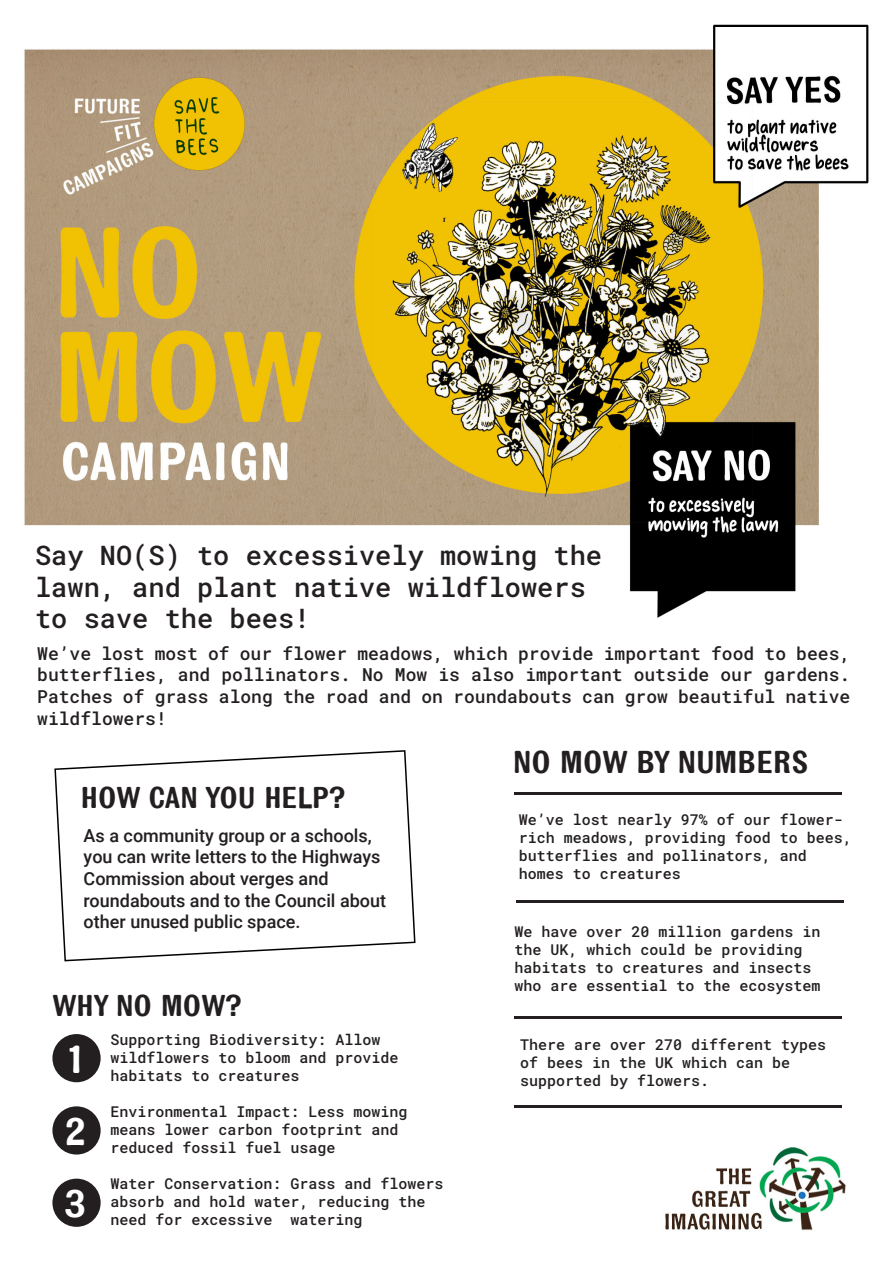
<style>
.page{position:relative;width:893px;height:1263px;background:#fff}
.page>*{position:absolute;margin:0;border:0;box-sizing:border-box;transform-origin:0 0}
.t1{font:39px "TT Marxiana Grotesque";color:#fff}
.t2{font:31.5px "TT Marxiana Grotesque";color:#231f20}
.t3{font:30px "TT Marxiana Grotesque";color:#231f20}
.t4{font:27px/31.5px "Roboto Mono";color:#231f20}
.t5{font:18px/21.6px "Roboto Mono";color:#231f20;text-align:justify}
.t6{font:500 18px/21.6px "Roboto";color:#231f20}
.t7{font:15px/18px "Roboto Mono";color:#231f20}
</style>
<div class="page">
<div style="left:52px;top:1034px;width:49px;height:48px;background:#231f20;border-radius:50%"></div>
<div style="left:52px;top:1106px;width:49px;height:48px;background:#231f20;border-radius:50%"></div>
<div style="left:52px;top:1179px;width:49px;height:48px;background:#231f20;border-radius:50%"></div>
<img style="left:24px;top:24px;width:845px;height:594px">
<svg style="left:54px;top:750px;width:362px;height:212px"></svg>
<hr style="left:516px;top:900px;width:327px;height:3px;background:#231f20">
<hr style="left:514px;top:1016px;width:328px;height:3px;background:#231f20">
<hr style="left:514px;top:1105px;width:328px;height:3px;background:#231f20">
<hr style="left:514px;top:792px;width:328px;height:3px;background:#231f20">
<img style="left:665px;top:1147px;width:181px;height:84px">
<p class="t4" style="left:35px;top:539px;width:569px">Say NO(S) to excessively mowing the lawn, and plant native wildflowers to save the bees!</p>
<p class="t5" style="left:37px;top:642px;width:815px">We’ve lost most of our flower meadows, which provide important food to bees, butterflies, and pollinators. No Mow is also important outside our gardens.<br>Patches of grass along the road and on roundabouts can grow beautiful native wildflowers!</p>
<p class="t3" style="left:81px;top:780px;width:266px">HOW CAN YOU HELP?</p>
<p class="t6" style="left:84px;top:824px;width:304px">As a community group or a schools, you can write letters to the Highways<br>Commission about verges and roundabouts and to the Council about other unused public space.</p>
<p class="t3" style="left:52px;top:987px;width:191px">WHY NO MOW?</p>
<p class="t1" style="left:68px;top:1036px;width:16px">1</p>
<p class="t1" style="left:64px;top:1108px;width:24px">2</p>
<p class="t1" style="left:64px;top:1180px;width:24px">3</p>
<p class="t7" style="left:111px;top:1030px;width:290px">Supporting Biodiversity: Allow wildflowers to bloom and provide habitats to creatures</p>
<p class="t7" style="left:111px;top:1102px;width:299px">Environmental Impact: Less mowing means lower carbon footprint and reduced fossil fuel usage</p>
<p class="t7" style="left:111px;top:1174px;width:335px">Water Conservation: Grass and flowers absorb and hold water, reducing the need for excessive watering</p>
<p class="t2" style="left:513px;top:743px;width:297px">NO MOW BY NUMBERS</p>
<p class="t7" style="left:519px;top:810px;width:335px">We’ve lost nearly 97% of our flower&shy;rich meadows, providing food to bees, butterflies and pollinators, and homes to creatures</p>
<p class="t7" style="left:514px;top:922px;width:308px">We have over 20 million gardens in the UK, which could be providing habitats to creatures and insects who are essential to the ecosystem</p>
<p class="t7" style="left:520px;top:1035px;width:308px">There are over 270 different types of bees in the UK which can be supported by flowers.</p>
</div>
